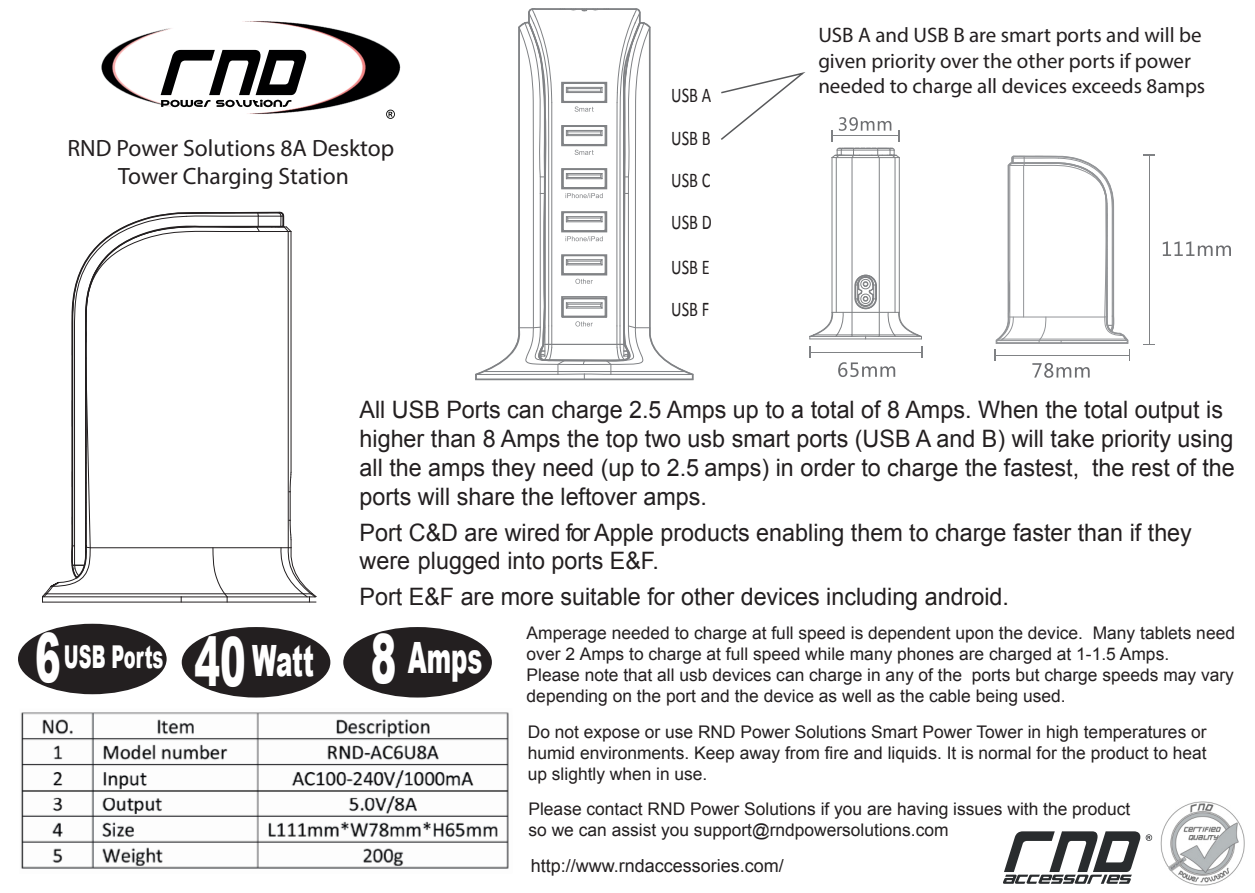
<style>
.page{position:relative;width:1255px;height:893px;background:#fff}
.page>*{position:absolute;margin:0;border:0;box-sizing:border-box;transform-origin:0 0}
.t1{font:900 67.8px "Arial";color:#fff;scale:.57 1}
.t2{font:900 31.5px "Arial";color:#fff;scale:.57 1}
.t3{font:24px/28.8px "Arial";color:#231f20}
.t4{font:23.7px/28.5px "Myriad Pro";color:#231f20;text-align:center}
.t5{font:21px/25.2px "Myriad Pro";color:#231f20}
.t6{font:21px/42px "Calibri";color:#231f20;scale:.78 1}
.t7{font:18px "Arial";color:#231f20}
.t8{font:17.4px/21px "Arial";color:#231f20}
.s1{font-size:67.8px}
.s2{font-size:43.2px}
</style>
<div class="page">
<hr style="left:1148px;top:156px;width:1px;height:188px;background:#808285">
<svg style="left:920px;top:347px;width:2px;height:11px"></svg>
<hr style="left:810px;top:352px;width:110px;height:1px;background:#808285">
<hr style="left:898px;top:158px;width:1px;height:154px;background:#808285">
<hr style="left:894px;top:158px;width:1px;height:154px;background:#808285">
<hr style="left:878px;top:158px;width:1px;height:154px;background:#808285">
<hr style="left:851px;top:158px;width:1px;height:154px;background:#808285">
<hr style="left:835px;top:158px;width:1px;height:154px;background:#808285">
<hr style="left:831px;top:158px;width:1px;height:154px;background:#808285">
<svg style="left:831px;top:148px;width:69px;height:11px"></svg>
<hr style="left:843px;top:148px;width:34px;height:1px;background:#808285">
<svg style="left:809px;top:274px;width:113px;height:65px"></svg>
<svg style="left:1162px;top:241px;width:68px;height:15px"></svg>
<svg style="left:994px;top:155px;width:135px;height:223px"></svg>
<svg style="left:838px;top:362px;width:57px;height:15px"></svg>
<svg style="left:838px;top:117px;width:53px;height:14px"></svg>
<svg style="left:898px;top:130px;width:1px;height:12px"></svg>
<hr style="left:832px;top:135px;width:66px;height:1px;background:#808285">
<svg style="left:831px;top:130px;width:1px;height:12px"></svg>
<hr style="left:476px;top:379px;width:216px;height:1px;background:#808285">
<div style="left:343px;top:627px;width:149px;height:70px;background:#231f20;border-radius:50%"></div>
<div style="left:182px;top:627px;width:148px;height:70px;background:#231f20;border-radius:50%"></div>
<div style="left:18px;top:624px;width:149px;height:70px;background:#231f20;border-radius:50%"></div>
<img style="left:1160px;top:801px;width:85px;height:85px">
<img style="left:101px;top:21px;width:300px;height:93px">
<img style="left:161px;top:50px;width:145px;height:45px">
<img style="left:170px;top:100px;width:112px;height:7px">
<svg style="left:386px;top:110px;width:9px;height:9px"></svg>
<hr style="left:42px;top:601px;width:274px;height:2px;background:#231f20">
<svg style="left:42px;top:212px;width:275px;height:390px"></svg>
<svg style="left:721px;top:72px;width:85px;height:68px"></svg>
<svg style="left:1003px;top:831px;width:149px;height:53px"></svg>
<img style="left:21px;top:712px;width:488px;height:157px">
<svg style="left:475px;top:8px;width:218px;height:371px"></svg>
<h3 class="t4" style="left:68px;top:134px;width:328px">RND Power Solutions 8A Desktop<br>Tower Charging Station</h3>
<p class="t6" style="left:671px;top:74px;width:53px">USB A</p>
<p class="t6" style="left:671px;top:117px;width:52px">USB B</p>
<p class="t6" style="left:671px;top:159px;width:52px">USB C</p>
<p class="t6" style="left:671px;top:201px;width:54px">USB D</p>
<p class="t6" style="left:671px;top:246px;width:51px">USB E<br>USB F</p>
<p class="t5" style="left:818px;top:22px;width:388px">USB A and USB B are smart ports and will be given priority over the other ports if power needed to charge all devices exceeds 8amps</p>
<p class="t3" style="left:359px;top:396px;width:876px">All USB Ports can charge 2.5 Amps up to a total of 8 Amps. When the total output is higher than 8 Amps the top two usb smart ports (USB A and B) will take priority using all the amps they need (up to 2.5 amps) in order to charge the fastest, the rest of the ports will share the leftover amps.</p>
<h3 class="t3" style="left:359px;top:518px;width:833px">Port C&amp;D are wired for Apple products enabling them to charge faster than if they were plugged into ports E&amp;F.</h3>
<h3 class="t3" style="left:359px;top:583px;width:651px">Port E&amp;F are more suitable for other devices including android.</h3>
<h1 class="t1" style="left:35px;top:608px;width:47px">6</h1>
<h2 class="t2" style="left:64px;top:634px;width:735px">USB Ports <span class="s1">40</span> <span class="s2">Watt</span> <span class="s1">8</span> <span class="s2">Amps</span></h2>
<p class="t8" style="left:526px;top:623px;width:710px">Amperage needed to charge at full speed is dependent upon the device. Many tablets need over 2 Amps to charge at full speed while many phones are charged at 1-1.5 Amps.<br>Please note that all usb devices can charge in any of the ports but charge speeds may vary depending on the port and the device as well as the cable being used.</p>
<p class="t8" style="left:527px;top:722px;width:680px;text-align:justify">Do not expose or use RND Power Solutions Smart Power Tower in high temperatures or humid environments. Keep away from fire and liquids. It is normal for the product to heat up slightly when in use.</p>
<p class="t8" style="left:528px;top:799px;width:603px">Please contact RND Power Solutions if you are having issues with the product so we can assist you support@rndpowersolutions.com</p>
<p class="t7" style="left:530px;top:854px;width:255px">http://www.rndaccessories.com/</p>
</div>
